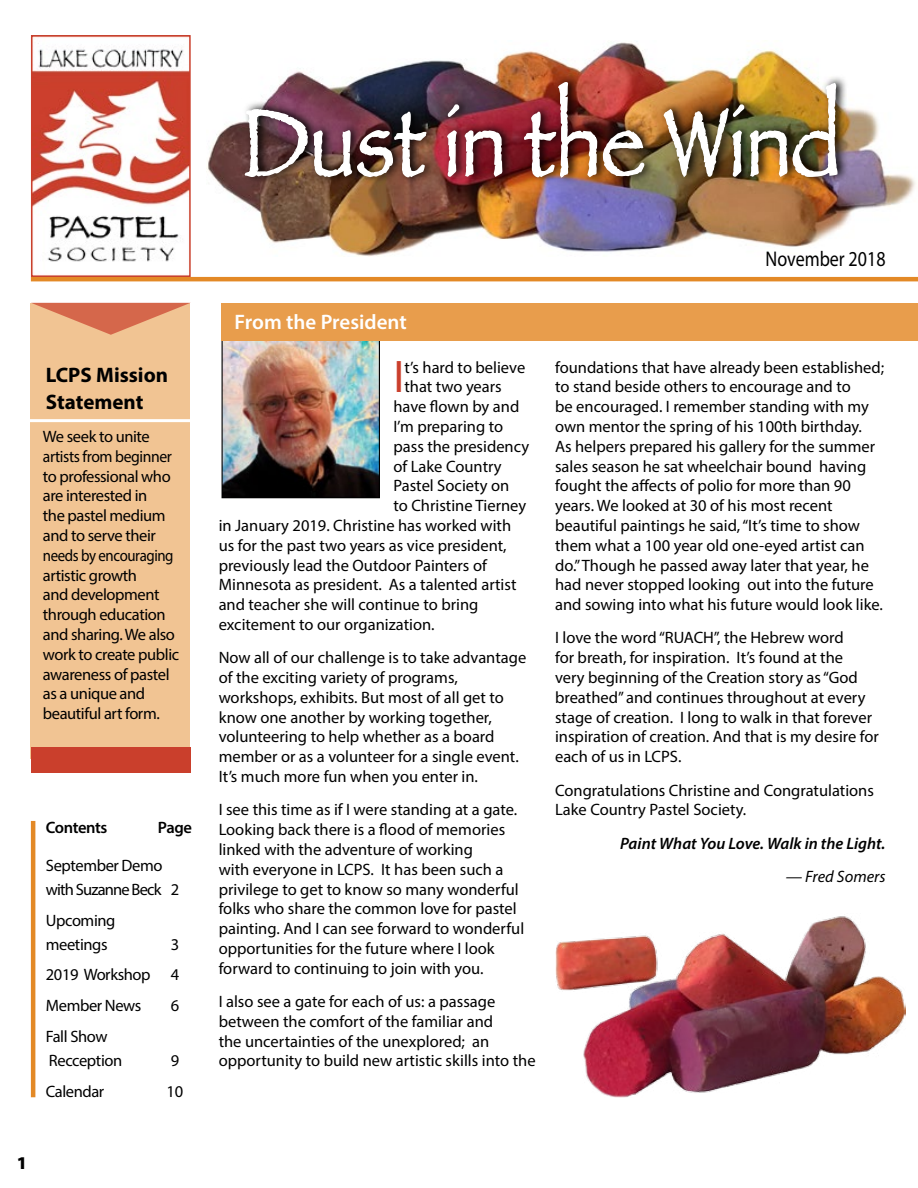
<style>
.page{position:relative;width:918px;height:1188px;background:#fff}
.page>*{position:absolute;margin:0;border:0;box-sizing:border-box;transform-origin:0 0}
.t1{font:97.8px "Papyrus";color:#fff;scale:.84 1}
.t2{font:45.9px "Myriad Pro";color:#ca3f2c}
.t3{font:21.3px "Myriad Pro";color:#000;scale:.84 1}
.t4{font:700 21px/27px "Myriad Pro";color:#000}
.t5{font:600 21px "Myriad Pro";color:#fff}
.t6{font:900 18px "Myriad Pro";color:#000}
.t7{font:16.5px/19.8px "Myriad Pro";color:#000}
.t8{font:16.5px/19.8px "Myriad Pro";letter-spacing:-.025em;color:#000}
.t9{font:italic 600 16.5px "Myriad Pro";color:#000}
.t10{font:16.5px/24px "Myriad Pro";letter-spacing:-.045em;color:#000}
.t11{font:600 16.5px "Myriad Pro";letter-spacing:-.03em;color:#000}
.t12{font:italic 16.5px "Myriad Pro";color:#000}
</style>
<div class="page">
<img style="left:207px;top:41px;width:709px;height:216px">
<hr style="left:31px;top:277px;width:887px;height:4px;background:#e38926">
<img style="left:224px;top:340px;width:154px;height:156px">
<div style="left:222px;top:338px;width:158px;height:160px;border:1px solid #000"></div>
<div style="left:31px;top:303px;width:159px;height:456px;background:#f1c493"></div>
<svg style="left:32px;top:303px;width:158px;height:32px"></svg>
<div style="left:222px;top:303px;width:696px;height:37px;background:#e89d4c"></div>
<img style="left:241px;top:74px;width:608px;height:111px">
<img style="left:244px;top:108px;width:183px;height:70px">
<img style="left:446px;top:41px;width:57px;height:151px">
<img style="left:523px;top:81px;width:122px;height:97px">
<img style="left:663px;top:41px;width:175px;height:151px">
<img style="left:34px;top:43px;width:154px;height:219px">
<div style="left:31px;top:35px;width:160px;height:242px;border:2px solid #ca3f2c"></div>
<hr style="left:21px;top:419px;width:185px;height:3px;background:#fff">
<hr style="left:31px;top:821px;width:4px;height:276px;background:#e38926">
<div style="left:31px;top:748px;width:160px;height:25px;background:#ca3f2c"></div>
<img style="left:555px;top:916px;width:350px;height:181px">
<h1 class="t1" style="left:242px;top:84px;width:715px">Dust in the Wind</h1>
<p class="t4" style="left:46px;top:360px;width:124px">LCPS Mission<br>Statement</p>
<p class="t8" style="left:43px;top:426px;width:138px">We seek to unite artists from beginner to professional who are interested in<br>the pastel medium and to serve their needs by encouraging artistic growth<br>and development through education and sharing. We also work to create public awareness of pastel as a unique and beautiful art form.</p>
<p class="t11" style="left:46px;top:817px;width:63px">Contents</p>
<p class="t11" style="left:158px;top:817px;width:35px">Page</p>
<p class="t10" style="left:46px;top:853px;width:135px">September Demo with Suzanne Beck 2</p>
<p class="t8" style="left:46px;top:908px;width:71px;line-height:24px">Upcoming meetings</p>
<p class="t7" style="left:46px;top:928px;width:135px;line-height:30.8px;text-align:justify;text-indent:125px">3<br>2019 Workshop 4<br>Member News</p>
<p class="t7" style="left:171px;top:995px;width:10px">6</p>
<p class="t8" style="left:46px;top:1024px;width:78px;line-height:24px">Fall Show<br>Recception</p>
<p class="t7" style="left:171px;top:1050px;width:10px">9</p>
<p class="t8" style="left:46px;top:1081px;width:60px">Calendar</p>
<p class="t7" style="left:167px;top:1081px;width:18px">10</p>
<p class="t6" style="left:17px;top:1153px;width:12px">1</p>
<p class="t5" style="left:235px;top:309px;width:174px">From the President</p>
<h2 class="t2" style="left:393px;top:349px;width:12px">I</h2>
<p class="t7" style="left:404px;top:357px;width:122px">t’s hard to believe</p>
<p class="t7" style="left:404px;top:377px;width:99px">that two years</p>
<p class="t7" style="left:393px;top:397px;width:127px">have flown by and</p>
<p class="t7" style="left:393px;top:416px;width:111px">I’m preparing to</p>
<p class="t7" style="left:393px;top:436px;width:137px">pass the presidency</p>
<p class="t7" style="left:393px;top:456px;width:110px">of Lake Country</p>
<p class="t7" style="left:393px;top:476px;width:117px">Pastel Society on</p>
<p class="t7" style="left:393px;top:496px;width:134px">to Christine Tierney</p>
<p class="t7" style="left:219px;top:515px;width:294px">in January 2019. Christine has worked with</p>
<p class="t7" style="left:219px;top:535px;width:289px">us for the past two years as vice president,</p>
<p class="t7" style="left:219px;top:555px;width:270px">previously lead the Outdoor Painters of</p>
<p class="t7" style="left:219px;top:575px;width:299px">Minnesota as president. As a talented artist</p>
<p class="t7" style="left:219px;top:595px;width:261px">and teacher she will continue to bring</p>
<p class="t7" style="left:219px;top:614px;width:217px">excitement to our organization.</p>
<p class="t7" style="left:219px;top:648px;width:309px">Now all of our challenge is to take advantage of the exciting variety of programs, workshops, exhibits. But most of all get to know one another by working together, volunteering to help whether as a board member or as a volunteer for a single event.<br>It’s much more fun when you enter in.</p>
<p class="t7" style="left:219px;top:800px;width:307px">I see this time as if I were standing at a gate.<br>Looking back there is a flood of memories linked with the adventure of working<br>with everyone in LCPS. It has been such a privilege to get to know so many wonderful folks who share the common love for pastel painting. And I can see forward to wonderful opportunities for the future where I look forward to continuing to join with you.</p>
<p class="t7" style="left:219px;top:991px;width:318px">I also see a gate for each of us: a passage between the comfort of the familiar and<br>the uncertainties of the unexplored; an opportunity to build new artistic skills into the</p>
<p class="t3" style="left:766px;top:245px;width:144px">November 2018</p>
<p class="t7" style="left:555px;top:357px;width:331px">foundations that have already been established; to stand beside others to encourage and to<br>be encouraged. I remember standing with my own mentor the spring of his 100th birthday.<br>As helpers prepared his gallery for the summer sales season he sat wheelchair bound having fought the affects of polio for more than 90 years. We looked at 30 of his most recent beautiful paintings he said, “It’s time to show them what a 100 year old one-eyed artist can do.” Though he passed away later that year, he had never stopped looking out into the future and sowing into what his future would look like.</p>
<p class="t7" style="left:555px;top:628px;width:325px">I love the word “RUACH”, the Hebrew word<br>for breath, for inspiration. It’s found at the<br>very beginning of the Creation story as “God breathed” and continues throughout at every stage of creation. I long to walk in that forever inspiration of creation. And that is my desire for each of us in LCPS.</p>
<p class="t7" style="left:555px;top:780px;width:320px">Congratulations Christine and Congratulations<br>Lake Country Pastel Society.</p>
<p class="t9" style="left:620px;top:833px;width:267px">Paint What You Love. Walk in the Light.</p>
<p class="t12" style="left:786px;top:866px;width:101px">— Fred Somers</p>
</div>
